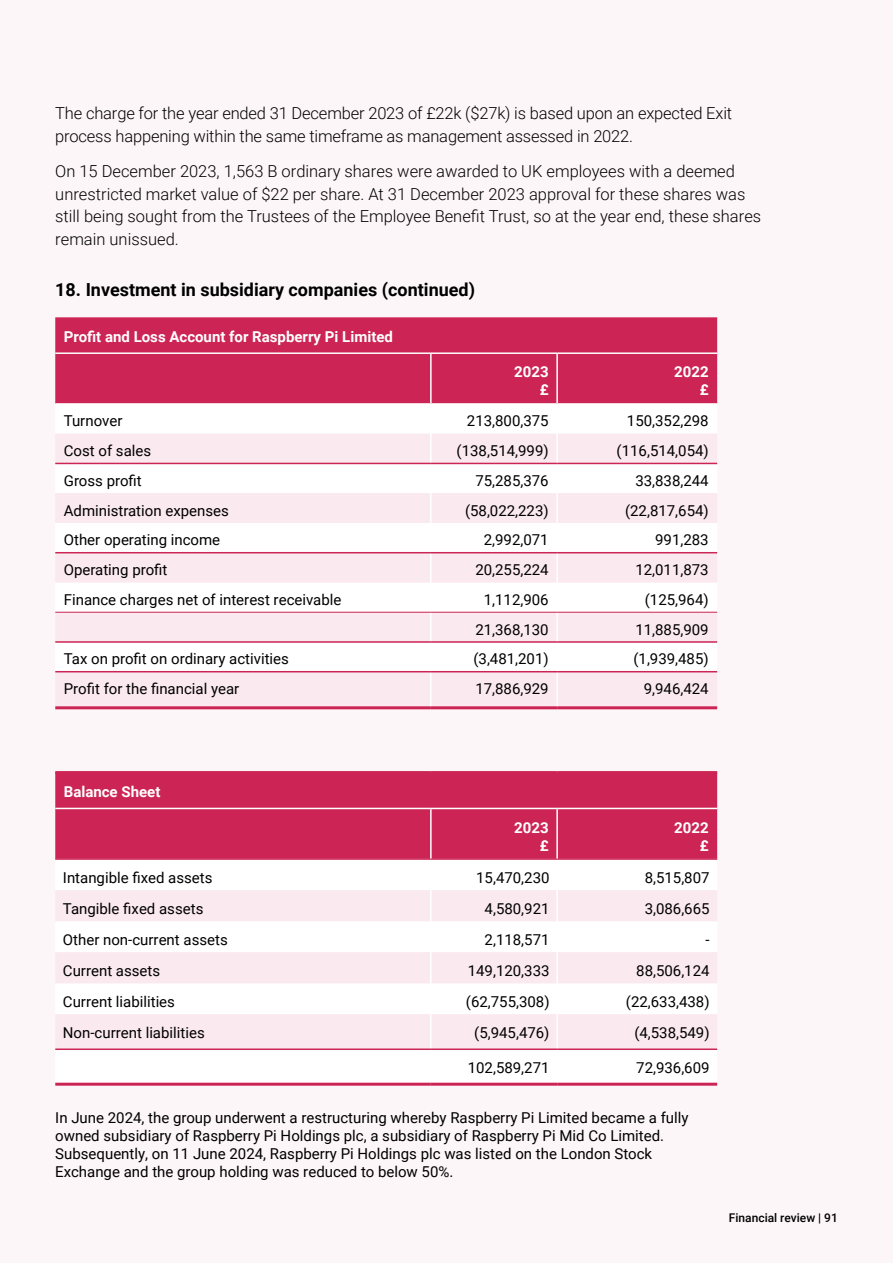
<style>
.page{position:relative;width:893px;height:1263px;background:#fdf6f8}
.page>*{position:absolute;margin:0;border:0;box-sizing:border-box;transform-origin:0 0}
.t1{font:700 18px "Roboto";color:#000}
.t2{font:300 16.5px/22.5px "Roboto";color:#000}
.t3{font:15px/18px "Roboto";color:#000}
.t4{font:700 15px/18px "Roboto";color:#fff;text-align:right}
.t5{font:500 12px "Roboto";color:#000}
</style>
<div class="page">
<div style="left:55px;top:317px;width:662px;height:86px;background:#cc2454"></div>
<svg style="left:55px;top:434px;width:662px;height:272px;fill:#fae9ee"></svg>
<hr style="left:55px;top:403px;width:376px;height:2px;background:#fff">
<hr style="left:431px;top:403px;width:126px;height:2px;background:#fff">
<hr style="left:430px;top:405px;width:2px;height:29px;background:#fff">
<hr style="left:557px;top:403px;width:160px;height:2px;background:#fff">
<hr style="left:556px;top:405px;width:2px;height:29px;background:#fff">
<hr style="left:430px;top:434px;width:2px;height:29px;background:#fff">
<hr style="left:556px;top:434px;width:2px;height:29px;background:#fff">
<hr style="left:430px;top:464px;width:2px;height:29px;background:#fff">
<hr style="left:556px;top:464px;width:2px;height:29px;background:#fff">
<hr style="left:430px;top:493px;width:2px;height:30px;background:#fff">
<hr style="left:556px;top:493px;width:2px;height:30px;background:#fff">
<hr style="left:430px;top:523px;width:2px;height:29px;background:#fff">
<hr style="left:556px;top:523px;width:2px;height:29px;background:#fff">
<hr style="left:430px;top:553px;width:2px;height:29px;background:#fff">
<hr style="left:556px;top:553px;width:2px;height:29px;background:#fff">
<hr style="left:430px;top:582px;width:2px;height:30px;background:#fff">
<hr style="left:556px;top:582px;width:2px;height:30px;background:#fff">
<hr style="left:430px;top:612px;width:2px;height:29px;background:#fff">
<hr style="left:556px;top:612px;width:2px;height:29px;background:#fff">
<hr style="left:430px;top:643px;width:2px;height:28px;background:#fff">
<hr style="left:556px;top:643px;width:2px;height:28px;background:#fff">
<hr style="left:430px;top:672px;width:2px;height:34px;background:#fff">
<hr style="left:556px;top:672px;width:2px;height:34px;background:#fff">
<hr style="left:55px;top:352px;width:376px;height:2px;background:#fff">
<hr style="left:431px;top:352px;width:126px;height:2px;background:#fff">
<hr style="left:557px;top:352px;width:160px;height:2px;background:#fff">
<hr style="left:430px;top:354px;width:2px;height:49px;background:#fff">
<hr style="left:556px;top:354px;width:2px;height:49px;background:#fff">
<hr style="left:55px;top:671px;width:376px;height:1px;background:#cc2454">
<hr style="left:431px;top:671px;width:126px;height:1px;background:#cc2454">
<hr style="left:557px;top:671px;width:160px;height:1px;background:#cc2454">
<hr style="left:55px;top:552px;width:376px;height:1px;background:#cc2454">
<hr style="left:431px;top:552px;width:126px;height:1px;background:#cc2454">
<hr style="left:557px;top:552px;width:160px;height:1px;background:#cc2454">
<hr style="left:55px;top:641px;width:376px;height:2px;background:#cc2454">
<hr style="left:431px;top:641px;width:126px;height:2px;background:#cc2454">
<hr style="left:557px;top:641px;width:160px;height:2px;background:#cc2454">
<hr style="left:55px;top:706px;width:376px;height:3px;background:#cc2454">
<hr style="left:431px;top:706px;width:126px;height:3px;background:#cc2454">
<hr style="left:557px;top:706px;width:160px;height:3px;background:#cc2454">
<hr style="left:55px;top:463px;width:376px;height:1px;background:#cc2454">
<hr style="left:431px;top:463px;width:126px;height:1px;background:#cc2454">
<hr style="left:557px;top:463px;width:160px;height:1px;background:#cc2454">
<hr style="left:55px;top:612px;width:376px;height:1px;background:#cc2454">
<hr style="left:431px;top:612px;width:126px;height:1px;background:#cc2454">
<hr style="left:557px;top:612px;width:160px;height:1px;background:#cc2454">
<div style="left:55px;top:774px;width:662px;height:84px;background:#cc2454"></div>
<svg style="left:55px;top:1082px;width:662px;height:1px"></svg>
<svg style="left:56px;top:891px;width:661px;height:157px;fill:#fae9ee"></svg>
<hr style="left:55px;top:858px;width:376px;height:2px;background:#d4456e">
<hr style="left:431px;top:858px;width:126px;height:2px;background:#d4456e">
<hr style="left:557px;top:858px;width:160px;height:2px;background:#d4456e">
<hr style="left:430px;top:860px;width:2px;height:30px;background:#fff">
<hr style="left:556px;top:860px;width:2px;height:30px;background:#fff">
<hr style="left:430px;top:890px;width:2px;height:31px;background:#fff">
<hr style="left:556px;top:890px;width:2px;height:31px;background:#fff">
<hr style="left:430px;top:921px;width:2px;height:31px;background:#fff">
<hr style="left:556px;top:921px;width:2px;height:31px;background:#fff">
<hr style="left:430px;top:952px;width:2px;height:31px;background:#fff">
<hr style="left:556px;top:952px;width:2px;height:31px;background:#fff">
<hr style="left:430px;top:983px;width:2px;height:31px;background:#fff">
<hr style="left:556px;top:983px;width:2px;height:31px;background:#fff">
<hr style="left:430px;top:1014px;width:2px;height:34px;background:#fff">
<hr style="left:556px;top:1014px;width:2px;height:34px;background:#fff">
<hr style="left:430px;top:1050px;width:2px;height:33px;background:#fff">
<hr style="left:556px;top:1050px;width:2px;height:33px;background:#fff">
<hr style="left:55px;top:808px;width:376px;height:1px;background:#fff">
<hr style="left:431px;top:808px;width:126px;height:1px;background:#fff">
<hr style="left:430px;top:809px;width:2px;height:49px;background:#fff">
<hr style="left:557px;top:808px;width:160px;height:1px;background:#fff">
<hr style="left:556px;top:809px;width:2px;height:49px;background:#fff">
<hr style="left:55px;top:771px;width:376px;height:3px;background:#cc2454">
<hr style="left:431px;top:771px;width:126px;height:3px;background:#cc2454">
<hr style="left:557px;top:771px;width:160px;height:3px;background:#cc2454">
<hr style="left:55px;top:1048px;width:376px;height:2px;background:#cc2454">
<hr style="left:431px;top:1048px;width:126px;height:2px;background:#cc2454">
<hr style="left:557px;top:1048px;width:160px;height:2px;background:#cc2454">
<hr style="left:55px;top:1083px;width:376px;height:3px;background:#cc2454">
<hr style="left:431px;top:1083px;width:126px;height:3px;background:#cc2454">
<hr style="left:557px;top:1083px;width:160px;height:3px;background:#cc2454">
<p class="t2" style="left:55px;top:102px;width:678px">The charge for the year ended 31 December 2023 of £22k ($27k) is based upon an expected Exit process happening within the same timeframe as management assessed in 2022.</p>
<p class="t2" style="left:55px;top:159px;width:707px">On 15 December 2023, 1,563 B ordinary shares were awarded to UK employees with a deemed unrestricted market value of $22 per share. At 31 December 2023 approval for these shares was still being sought from the Trustees of the Employee Benefit Trust, so at the year end, these shares remain unissued.</p>
<p class="t1" style="left:55px;top:277px;width:421px">18. Investment in subsidiary companies (continued)</p>
<p class="t4" style="left:64px;top:327px;width:331px">Profit and Loss Account for Raspberry Pi Limited</p>
<p class="t4" style="left:514px;top:363px;width:36px">2023 £</p>
<p class="t4" style="left:674px;top:363px;width:36px">2022 £</p>
<p class="t3" style="left:64px;top:412px;width:60px">Turnover</p>
<p class="t3" style="left:467px;top:412px;width:83px">213,800,375</p>
<p class="t3" style="left:627px;top:412px;width:83px">150,352,298</p>
<p class="t3" style="left:64px;top:441px;width:89px">Cost of sales</p>
<p class="t3" style="left:457px;top:441px;width:94px">(138,514,999)</p>
<p class="t3" style="left:617px;top:441px;width:94px">(116,514,054)</p>
<p class="t3" style="left:64px;top:471px;width:79px">Gross profit</p>
<p class="t3" style="left:475px;top:471px;width:75px">75,285,376</p>
<p class="t3" style="left:635px;top:471px;width:75px">33,838,244</p>
<p class="t3" style="left:64px;top:501px;width:167px">Administration expenses</p>
<p class="t3" style="left:465px;top:501px;width:85px">(58,022,223)</p>
<p class="t3" style="left:625px;top:501px;width:85px">(22,817,654)</p>
<p class="t3" style="left:64px;top:531px;width:158px">Other operating income</p>
<p class="t3" style="left:484px;top:531px;width:66px">2,992,071</p>
<p class="t3" style="left:655px;top:531px;width:55px">991,283</p>
<p class="t3" style="left:64px;top:560px;width:105px">Operating profit</p>
<p class="t3" style="left:475px;top:560px;width:75px">20,255,224</p>
<p class="t3" style="left:635px;top:560px;width:75px">12,011,873</p>
<p class="t3" style="left:64px;top:590px;width:279px">Finance charges net of interest receivable</p>
<p class="t3" style="left:484px;top:590px;width:66px">1,112,906</p>
<p class="t3" style="left:645px;top:590px;width:65px">(125,964)</p>
<p class="t3" style="left:475px;top:620px;width:75px">21,368,130</p>
<p class="t3" style="left:635px;top:620px;width:75px">11,885,909</p>
<p class="t3" style="left:64px;top:649px;width:227px">Tax on profit on ordinary activities</p>
<p class="t3" style="left:473px;top:649px;width:77px">(3,481,201)</p>
<p class="t3" style="left:633px;top:649px;width:77px">(1,939,485)</p>
<p class="t3" style="left:64px;top:679px;width:177px">Profit for the financial year</p>
<p class="t3" style="left:475px;top:679px;width:75px">17,886,929</p>
<p class="t3" style="left:644px;top:679px;width:66px">9,946,424</p>
<p class="t4" style="left:64px;top:782px;width:98px">Balance Sheet</p>
<p class="t4" style="left:514px;top:818px;width:36px">2023 £</p>
<p class="t4" style="left:674px;top:818px;width:36px">2022 £</p>
<p class="t3" style="left:63px;top:868px;width:151px">Intangible fixed assets</p>
<p class="t3" style="left:476px;top:868px;width:75px">15,470,230</p>
<p class="t3" style="left:645px;top:868px;width:66px">8,515,807</p>
<p class="t3" style="left:63px;top:899px;width:142px">Tangible fixed assets</p>
<p class="t3" style="left:485px;top:899px;width:66px">4,580,921</p>
<p class="t3" style="left:645px;top:899px;width:66px">3,086,665</p>
<p class="t3" style="left:63px;top:930px;width:166px">Other non-current assets</p>
<p class="t3" style="left:485px;top:930px;width:66px">2,118,571</p>
<p class="t3" style="left:705px;top:930px;width:6px">-</p>
<p class="t3" style="left:63px;top:961px;width:99px">Current assets</p>
<p class="t3" style="left:468px;top:961px;width:83px">149,120,333</p>
<p class="t3" style="left:636px;top:961px;width:75px">88,506,124</p>
<p class="t3" style="left:63px;top:992px;width:114px">Current liabilities</p>
<p class="t3" style="left:466px;top:992px;width:85px">(62,755,308)</p>
<p class="t3" style="left:626px;top:992px;width:85px">(22,633,438)</p>
<p class="t3" style="left:63px;top:1023px;width:143px">Non-current liabilities</p>
<p class="t3" style="left:474px;top:1023px;width:77px">(5,945,476)</p>
<p class="t3" style="left:634px;top:1023px;width:77px">(4,538,549)</p>
<p class="t3" style="left:468px;top:1058px;width:83px">102,589,271</p>
<p class="t3" style="left:636px;top:1058px;width:75px">72,936,609</p>
<p class="t3" style="left:55px;top:1108px;width:635px">In June 2024, the group underwent a restructuring whereby Raspberry Pi Limited became a fully owned subsidiary of Raspberry Pi Holdings plc, a subsidiary of Raspberry Pi Mid Co Limited.<br>Subsequently, on 11 June 2024, Raspberry Pi Holdings plc was listed on the London Stock Exchange and the group holding was reduced to below 50%.</p>
<p class="t5" style="left:729px;top:1210px;width:110px">Financial review | 91</p>
</div>
